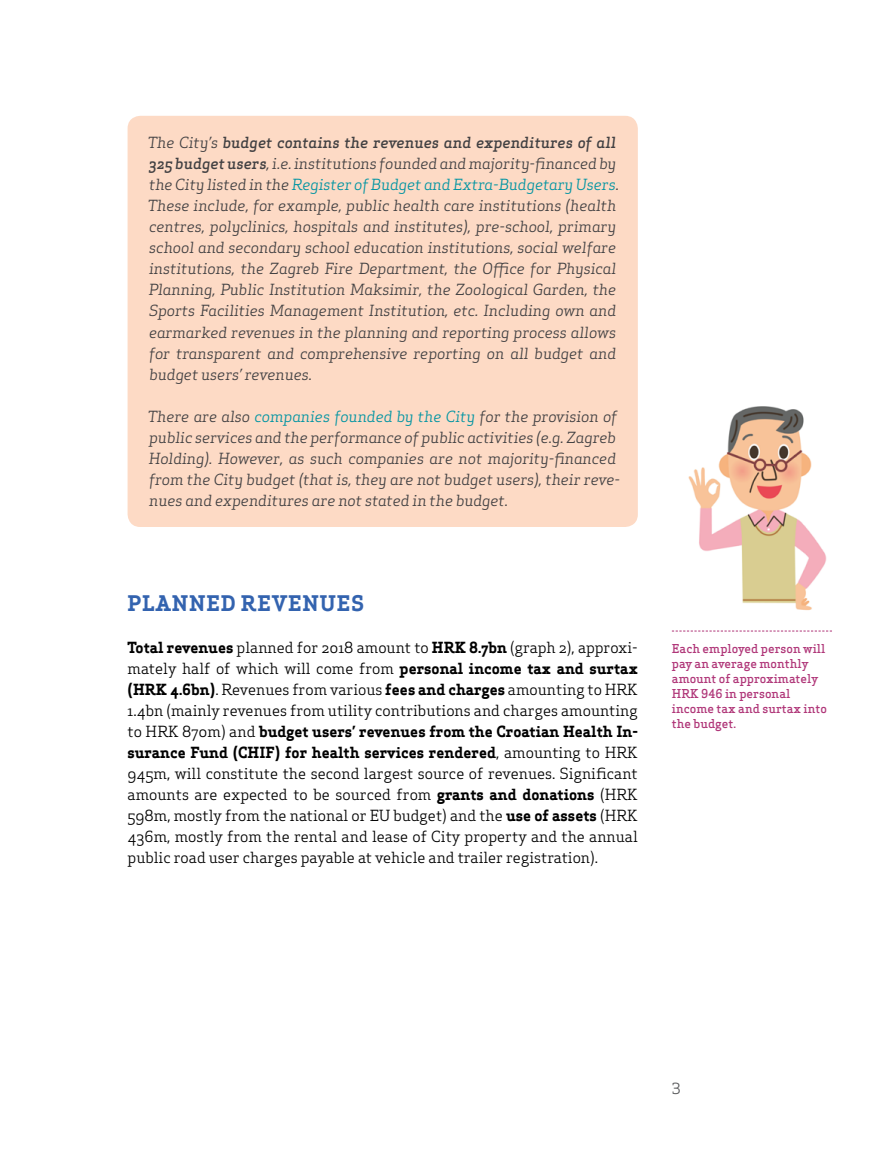
<style>
.page{position:relative;width:893px;height:1170px;background:#fff}
.page>*{position:absolute;margin:0;border:0;box-sizing:border-box;transform-origin:0 0}
.t1{font:700 21px "Apex Serif";color:#3363af}
.t2{font:italic 15px/21px "Apex Serif";color:#414042}
.t3{font:15px/21px "Apex Serif";color:#000;text-align:justify}
.t4{font:15px "Apex Serif";color:#58595b}
.t5{font:500 12px/15px "Apex Serif";color:#b03779}
.s1{font-weight:500}
.s2{color:#0094a2}
.s3{font-weight:700}
</style>
<div class="page">
<svg style="left:672px;top:630px;width:160px;height:1px"></svg>
<div style="left:128px;top:116px;width:510px;height:411px;background:#fddac5;border-radius:13px"></div>
<img style="left:688px;top:406px;width:139px;height:205px">
<svg style="left:688px;top:406px;width:32px;height:57px"></svg>
<p class="t2" style="left:148px;top:132px;width:473px">The City’s <span class="s1">budget contains the revenues and expenditures of all 325 budget users</span>, i.e. institutions founded and majority-financed by the City listed in the <span class="s2">Register of Budget and Extra-Budgetary Users</span>.<br>These include, for example, public health care institutions (health centres, polyclinics, hospitals and institutes), pre-school, primary school and secondary school education institutions, social welfare institutions, the Zagreb Fire Department, the Office for Physical Planning, Public Institution Maksimir, the Zoological Garden, the Sports Facilities Management Institution, etc. Including own and earmarked revenues in the planning and reporting process allows for transparent and comprehensive reporting on all budget and budget users’ revenues.</p>
<p class="t2" style="left:148px;top:405px;width:474px">There are also <span class="s2">companies founded by the City</span> for the provision of public services and the performance of public activities (e.g. Zagreb Holding). However, as such companies are not majority-financed from the City budget (that is, they are not budget users), their reve&shy;nues and expenditures are not stated in the budget.</p>
<h1 class="t1" style="left:128px;top:589px;width:61px">PLANNED</h1>
<h1 class="t1" style="left:241px;top:589px;width:63px">REVENUES</h1>
<p class="t3" style="left:128px;top:636px;width:512px"><span class="s3">Total revenues</span> planned for 2018 amount to <span class="s3">HRK 8.7bn</span> (graph 2), approxi&shy;mately half of which will come from <span class="s3">personal income tax and surtax (HRK 4.6bn)</span>. Revenues from various <span class="s3">fees and charges</span> amounting to HRK 1.4bn (mainly revenues from utility contributions and charges amounting to HRK 870m) and <span class="s3">budget users’ revenues from the Croatian Health In&shy;surance Fund (CHIF) for health services rendered</span>, amounting to HRK 945m, will constitute the second largest source of revenues. Significant amounts are expected to be sourced from <span class="s3">grants and donations</span> (HRK 598m, mostly from the national or EU budget) and the <span class="s3">use of assets</span> (HRK 436m, mostly from the rental and lease of City property and the annual public road user charges payable at vehicle and trailer registration).</p>
<p class="t5" style="left:672px;top:640px;width:157px">Each employed person will pay an average monthly amount of approximately<br>HRK 946 in personal income tax and surtax into the budget.</p>
<p class="t4" style="left:672px;top:1078px;width:10px">3</p>
</div>
